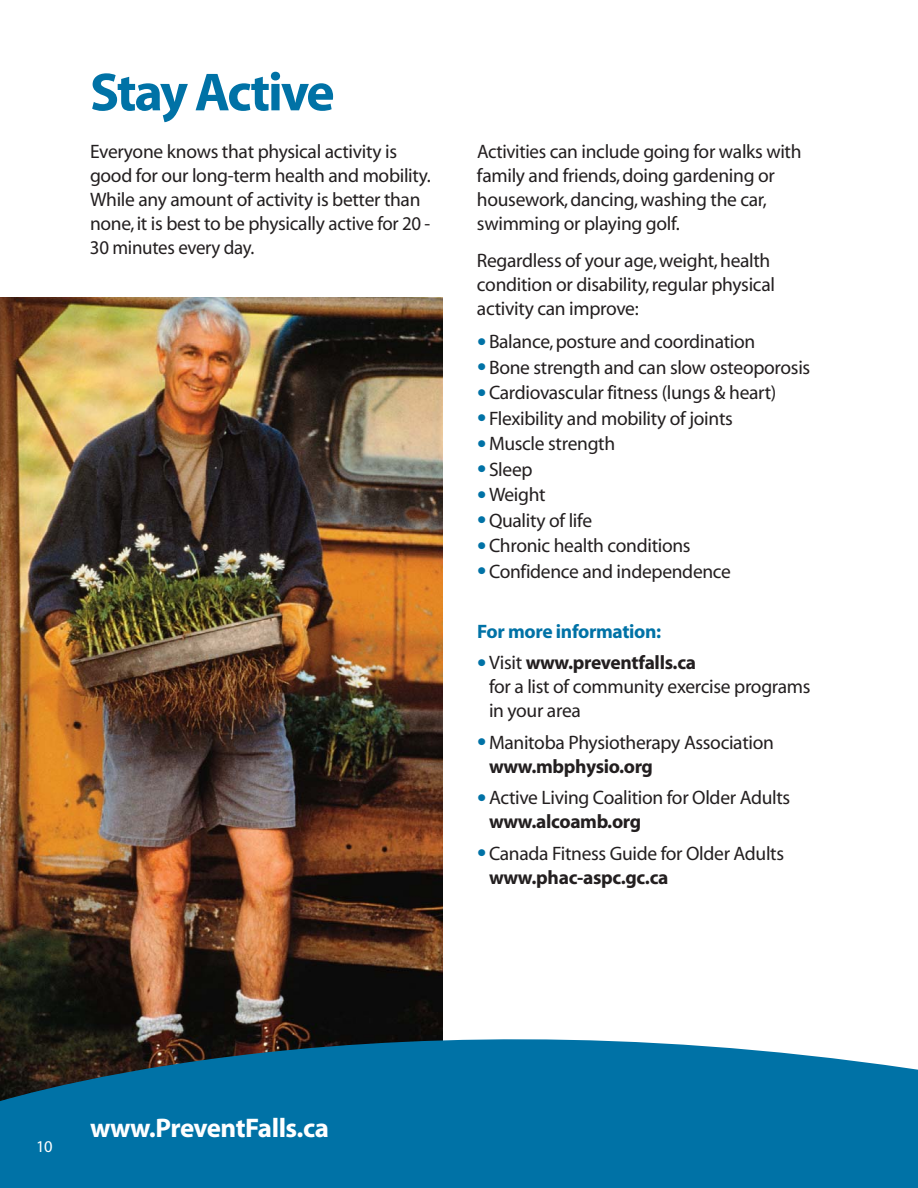
<style>
.page{position:relative;width:918px;height:1188px;background:#fff}
.page>*{position:absolute;margin:0;border:0;box-sizing:border-box;transform-origin:0 0}
.t1{font:700 54px "Myriad";letter-spacing:-.04em;color:#0072a6}
.t2{font:700 27px "Myriad";letter-spacing:-.02em;color:#fff}
.t3{font:19.5px/24px "Myriad";letter-spacing:-.015em;color:#231f20}
.t4{font:700 19.5px "Myriad";letter-spacing:-.015em;color:#0072a6}
.t5{font:16.5px "Myriad";color:#fff}
.s1{font-size:33px;color:#0072a6}
.s2{font-weight:700}
</style>
<div class="page">
<img style="left:0;top:297px;width:442px;height:688px">
<svg style="left:0;top:985px;width:918px;height:203px;fill:#0072a6"></svg>
<h1 class="t1" style="left:90px;top:72px;width:246px">Stay Active</h1>
<p class="t3" style="left:90px;top:141px;width:342px">Everyone knows that physical activity is good for our long-term health and mobility.<br>While any amount of activity is better than none, it is best to be physically active for 20 - 30 minutes every day.</p>
<p class="t3" style="left:477px;top:141px;width:326px">Activities can include going for walks with family and friends, doing gardening or housework, dancing, washing the car, swimming or playing golf.</p>
<p class="t3" style="left:477px;top:250px;width:300px">Regardless of your age, weight, health condition or disability, regular physical activity can improve:</p>
<p class="t3" style="left:477px;top:331px;width:280px"><span class="s1">•</span> Balance, posture and coordination</p>
<p class="t3" style="left:477px;top:357px;width:335px"><span class="s1">•</span> Bone strength and can slow osteoporosis</p>
<p class="t3" style="left:477px;top:382px;width:301px"><span class="s1">•</span>Cardiovascular fitness (lungs &amp; heart)</p>
<p class="t3" style="left:477px;top:408px;width:257px"><span class="s1">•</span> Flexibility and mobility of joints</p>
<p class="t3" style="left:477px;top:433px;width:140px"><span class="s1">•</span> Muscle strength</p>
<p class="t3" style="left:477px;top:459px;width:57px"><span class="s1">•</span> Sleep</p>
<p class="t3" style="left:477px;top:484px;width:70px"><span class="s1">•</span>Weight</p>
<p class="t3" style="left:477px;top:510px;width:117px"><span class="s1">•</span>Quality of life</p>
<p class="t3" style="left:477px;top:535px;width:215px"><span class="s1">•</span>Chronic health conditions</p>
<p class="t3" style="left:477px;top:561px;width:256px"><span class="s1">•</span>Confidence and independence</p>
<p class="t4" style="left:477px;top:624px;width:186px">For more information:</p>
<p class="t3" style="left:489px;top:652px;width:323px;text-indent:-12px"><span class="s1">•</span>Visit <span class="s2">www.preventfalls.ca<br></span>for a list of community exercise programs in your area</p>
<p class="t3" style="left:489px;top:732px;width:286px;text-indent:-12px"><span class="s1">•</span> Manitoba Physiotherapy Association <span class="s2">www.mbphysio.org</span></p>
<p class="t3" style="left:489px;top:787px;width:303px;text-indent:-12px"><span class="s1">•</span>Active Living Coalition for Older Adults <span class="s2">www.alcoamb.org</span></p>
<p class="t3" style="left:489px;top:843px;width:297px;text-indent:-12px"><span class="s1">•</span>Canada Fitness Guide for Older Adults <span class="s2">www.phac-aspc.gc.ca</span></p>
<p class="t5" style="left:36px;top:1140px;width:18px">10</p>
<h2 class="t2" style="left:90px;top:1117px;width:241px">www.PreventFalls.ca</h2>
</div>
